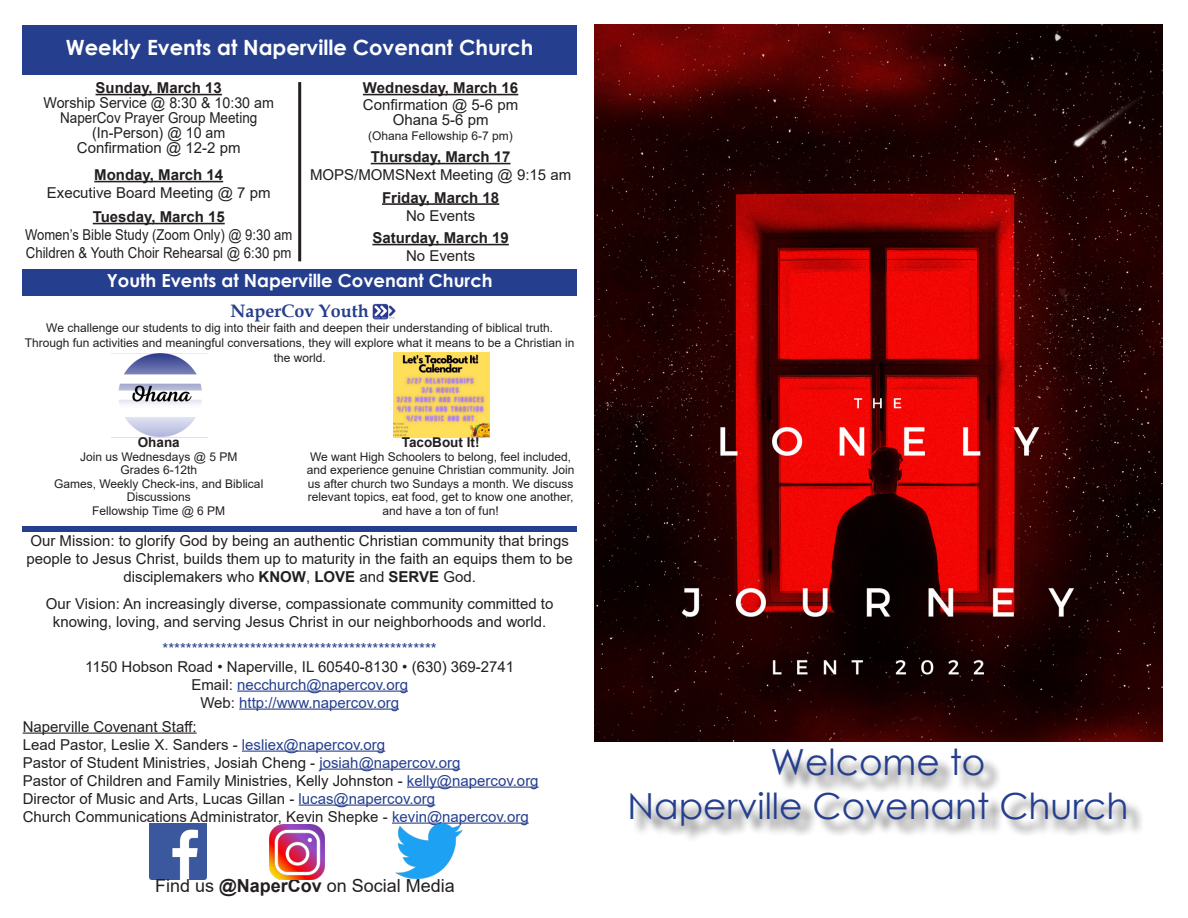
<style>
.page{position:relative;width:1188px;height:918px;background:#fff}
.page>*{position:absolute;margin:0;border:0;box-sizing:border-box;transform-origin:0 0}
.t1{font:36px "Century Gothic";color:#253f8e}
.t2{font:700 21px "Century Gothic";color:#fff}
.t3{font:700 18px "Century Gothic";color:#fff}
.t4{font:18px "Arial";color:#231f20}
.t5{font:700 18px "Book Antiqua";color:#253f8e}
.t6{font:15px/18px "Arial";color:#231f20;text-align:center}
.t7{font:700 15px "Arial";color:#231f20}
.t8{font:15px "Arial";color:#253f8e}
.t9{font:15px/15px "Arial";color:#231f20;text-align:center;scale:.95 1}
.t10{font:15px "Arial";color:#231f20;scale:.88 1}
.t11{font:15px "Arial";color:#231f20;scale:.87 1}
.t12{font:700 13.5px "Arial";color:#231f20}
.t13{font:12px/13.5px "Arial";color:#231f20;text-align:center}
.s1{font-weight:700}
.s2{color:#231f20}
.s3{color:#253f8e}
</style>
<div class="page">
<div style="left:23px;top:25px;width:554px;height:50px;background:#253f8e"></div>
<hr style="left:298px;top:82px;width:3px;height:179px;background:#231f20">
<div style="left:23px;top:269px;width:554px;height:27px;background:#253f8e"></div>
<hr style="left:237px;top:691px;width:171px;height:1px;background:#253f8e">
<hr style="left:239px;top:709px;width:160px;height:1px;background:#253f8e">
<hr style="left:23px;top:733px;width:174px;height:1px;background:#231f20">
<hr style="left:242px;top:751px;width:143px;height:1px;background:#253f8e">
<hr style="left:319px;top:769px;width:141px;height:1px;background:#253f8e">
<hr style="left:407px;top:787px;width:132px;height:1px;background:#253f8e">
<hr style="left:299px;top:805px;width:136px;height:1px;background:#253f8e">
<hr style="left:392px;top:823px;width:137px;height:1px;background:#253f8e">
<img style="left:395px;top:824px;width:68px;height:54px">
<img style="left:149px;top:824px;width:58px;height:55px">
<img style="left:270px;top:825px;width:54px;height:54px">
<hr style="left:96px;top:94px;width:126px;height:1px;background:#231f20">
<hr style="left:94px;top:181px;width:129px;height:1px;background:#231f20">
<hr style="left:93px;top:223px;width:132px;height:1px;background:#231f20">
<hr style="left:363px;top:94px;width:155px;height:1px;background:#231f20">
<hr style="left:371px;top:163px;width:140px;height:1px;background:#231f20">
<hr style="left:382px;top:203px;width:117px;height:2px;background:#231f20">
<hr style="left:372px;top:244px;width:137px;height:1px;background:#231f20">
<img style="left:594px;top:25px;width:568px;height:717px">
<div style="left:633px;top:752px;width:511px;height:92px;background:#231f20;opacity:.75"></div>
<img style="left:373px;top:303px;width:22px;height:16px">
<img style="left:111px;top:353px;width:96px;height:84px">
<img style="left:393px;top:352px;width:96px;height:85px">
<div style="left:23px;top:526px;width:554px;height:6px;background:#253f8e"></div>
<p class="t2" style="left:66px;top:32px;width:469px">Weekly Events at Naperville Covenant Church</p>
<p class="t7" style="left:96px;top:77px;width:128px">Sunday, March 13</p>
<p class="t9" style="left:44px;top:95px;width:244px">Worship Service @ 8:30 &amp; 10:30 am<br>NaperCov Prayer Group Meeting</p>
<p class="t9" style="left:92px;top:125px;width:142px">(In-Person) @ 10 am</p>
<p class="t6" style="left:77px;top:139px;width:165px">Confirmation @ 12-2 pm</p>
<p class="t7" style="left:94px;top:164px;width:130px">Monday, March 14</p>
<p class="t6" style="left:47px;top:184px;width:225px">Executive Board Meeting @ 7 pm</p>
<p class="t7" style="left:93px;top:206px;width:133px">Tuesday, March 15</p>
<p class="t11" style="left:25px;top:224px;width:309px">Women’s Bible Study (Zoom Only) @ 9:30 am</p>
<p class="t10" style="left:26px;top:242px;width:304px">Children &amp; Youth Choir Rehearsal @ 6:30 pm</p>
<p class="t7" style="left:363px;top:77px;width:157px">Wednesday, March 16</p>
<p class="t6" style="left:363px;top:97px;width:157px;line-height:15px">Confirmation @ 5-6 pm<br>Ohana 5-6 pm</p>
<p class="t13" style="left:368px;top:128px;width:146px">(Ohana Fellowship 6-7 pm)</p>
<p class="t7" style="left:371px;top:146px;width:141px">Thursday, March 17</p>
<p class="t6" style="left:310px;top:166px;width:263px">MOPS/MOMSNext Meeting @ 9:15 am</p>
<p class="t7" style="left:382px;top:187px;width:119px">Friday, March 18</p>
<p class="t6" style="left:406px;top:206px;width:71px">No Events</p>
<p class="t7" style="left:372px;top:227px;width:138px">Saturday, March 19</p>
<p class="t6" style="left:406px;top:247px;width:71px">No Events</p>
<p class="t3" style="left:107px;top:267px;width:387px">Youth Events at Naperville Covenant Church</p>
<p class="t5" style="left:230px;top:298px;width:140px">NaperCov Youth</p>
<p class="t13" style="left:25px;top:320px;width:551px;line-height:15px">We challenge our students to dig into their faith and deepen their understanding of biblical truth.<br>Through fun activities and meaningful conversations, they will explore what it means to be a Christian in the world.</p>
<p class="t12" style="left:138px;top:433px;width:44px">Ohana</p>
<p class="t13" style="left:54px;top:450px;width:211px">Join us Wednesdays @ 5 PM<br>Grades 6-12th<br>Games, Weekly Check-ins, and Biblical</p>
<p class="t13" style="left:92px;top:490px;width:134px">Discussions<br>Fellowship Time @ 6 PM</p>
<p class="t12" style="left:402px;top:433px;width:79px">TacoBout It!</p>
<p class="t13" style="left:307px;top:450px;width:269px">We want High Schoolers to belong, feel included, and experience genuine Christian community. Join us after church two Sundays a month. We discuss relevant topics, eat food, get to know one another, and have a ton of fun!</p>
<p class="t6" style="left:27px;top:531px;width:548px">Our Mission: to glorify God by being an authentic Christian community that brings people to Jesus Christ, builds them up to maturity in the faith an equips them to be disciplemakers who <span class="s1">KNOW</span>, <span class="s1">LOVE</span> and <span class="s1">SERVE</span> God.</p>
<p class="t6" style="left:46px;top:594px;width:509px">Our Vision: An increasingly diverse, compassionate community committed to</p>
<p class="t6" style="left:53px;top:612px;width:495px">knowing, loving, and serving Jesus Christ in our neighborhoods and world.</p>
<p class="t8" style="left:163px;top:638px;width:276px">***********************************************</p>
<p class="t6" style="left:85px;top:657px;width:431px">1150 Hobson Road • Naperville, IL 60540-8130 • (630) 369-2741</p>
<p class="t8" style="left:191px;top:674px;width:218px"><span class="s2">Email:</span> necchurch@napercov.org</p>
<p class="t8" style="left:200px;top:692px;width:200px"><span class="s2">Web:</span> http://www.napercov.org</p>
<p class="t6" style="left:23px;top:717px;width:175px">Naperville Covenant Staff:</p>
<p class="t6" style="left:23px;top:735px;width:364px">Lead Pastor, Leslie X. Sanders - <span class="s3">lesliex@napercov.org</span></p>
<p class="t6" style="left:23px;top:753px;width:439px">Pastor of Student Ministries, Josiah Cheng - <span class="s3">josiah@napercov.org</span></p>
<p class="t6" style="left:23px;top:771px;width:517px">Pastor of Children and Family Ministries, Kelly Johnston - <span class="s3">kelly@napercov.org</span></p>
<p class="t6" style="left:23px;top:789px;width:414px">Director of Music and Arts, Lucas Gillan - <span class="s3">lucas@napercov.org</span></p>
<p class="t6" style="left:23px;top:807px;width:508px">Church Communications Administrator, Kevin Shepke - <span class="s3">kevin@napercov.org</span></p>
<p class="t4" style="left:155px;top:874px;width:301px">Find us <span class="s1">@NaperCov</span> on Social Media</p>
<p class="t1" style="left:771px;top:737px;width:216px">Welcome to</p>
<p class="t1" style="left:628px;top:780px;width:503px">Naperville Covenant Church</p>
</div>
